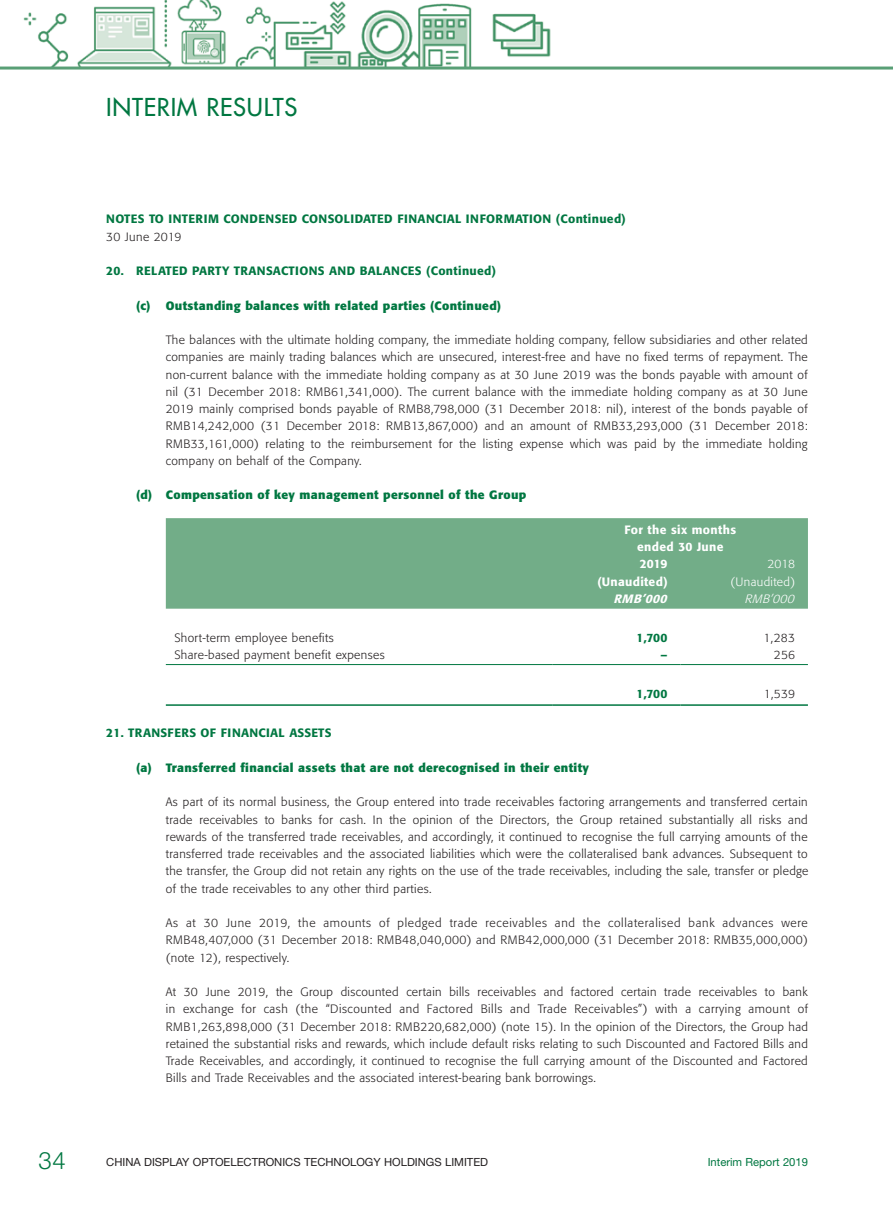
<style>
.page{position:relative;width:893px;height:1212px;background:#fff}
.page>*{position:absolute;margin:0;border:0;box-sizing:border-box;transform-origin:0 0}
.t1{font:500 24px "Futura Std";letter-spacing:.03em;color:#007741}
.t2{font:300 24px "Helvetica Neue LT Std";color:#007741}
.Body_Text{font:300 12px/17.2px "Formata";letter-spacing:.03em;color:#231f20;text-align:justify}
.Heading_2{font:700 12px "Formata";letter-spacing:.03em;color:#007741}
.Heading_1{font:500 12px "Formata";letter-spacing:.03em;color:#007741}
.Body_Text-2{font:500 12px "Formata";letter-spacing:.03em;color:#fff}
.Body_Text-3{font:300 12px "Formata";letter-spacing:.03em;color:#fff}
.Body_Text-4{font:500 12px "Formata";letter-spacing:.01em;color:#007741}
.Body_Text-5{font:300 12px "Formata";letter-spacing:.01em;color:#231f20}
.Body_Text-6{font:italic 500 12px "Formata";color:#fff}
.Body_Text-7{font:italic 300 12px "Formata";color:#fff}
.t3{font:11.25px "Helvetica Neue LT Std";color:#231f20}
.t4{font:11.25px "Helvetica Neue LT Std";color:#007741}
</style>
<div class="page">
<img style="left:0;top:0;width:893px;height:706px">
<hr style="left:0;top:67px;width:893px;height:3px;background:#599f76">
<div style="left:166px;top:518px;width:642px;height:91px;background:#72ad88"></div>
<hr style="left:166px;top:664px;width:387px;height:1px;background:#007741">
<hr style="left:553px;top:664px;width:127px;height:1px;background:#007741">
<hr style="left:680px;top:664px;width:128px;height:1px;background:#007741">
<hr style="left:166px;top:704px;width:387px;height:2px;background:#007741">
<hr style="left:553px;top:704px;width:127px;height:2px;background:#007741">
<hr style="left:680px;top:704px;width:128px;height:2px;background:#007741">
<h1 class="t1" style="left:106px;top:92px;width:193px">INTERIM RESULTS</h1>
<p class="Heading_1" style="left:106px;top:212px;width:521px">NOTES TO INTERIM CONDENSED CONSOLIDATED FINANCIAL INFORMATION (Continued)</p>
<p class="Body_Text-5" style="left:106px;top:229px;width:77px">30 June 2019</p>
<p class="Heading_1" style="left:106px;top:263px;width:391px">20. RELATED PARTY TRANSACTIONS AND BALANCES (Continued)</p>
<p class="Heading_2" style="left:136px;top:298px;width:367px">(c) Outstanding balances with related parties (Continued)</p>
<p class="Body_Text" style="left:166px;top:331px;width:643px">The balances with the ultimate holding company, the immediate holding company, fellow subsidiaries and other related companies are mainly trading balances which are unsecured, interest-free and have no fixed terms of repayment. The non-current balance with the immediate holding company as at 30 June 2019 was the bonds payable with amount of nil (31 December 2018: RMB61,341,000). The current balance with the immediate holding company as at 30 June 2019 mainly comprised bonds payable of RMB8,798,000 (31 December 2018: nil), interest of the bonds payable of RMB14,242,000 (31 December 2018: RMB13,867,000) and an amount of RMB33,293,000 (31 December 2018:<br>RMB33,161,000) relating to the reimbursement for the listing expense which was paid by the immediate holding company on behalf of the Company.</p>
<p class="Heading_2" style="left:136px;top:488px;width:392px">(d) Compensation of key management personnel of the Group</p>
<p class="Body_Text-2" style="left:625px;top:522px;width:113px">For the six months</p>
<p class="Body_Text-2" style="left:637px;top:539px;width:88px">ended 30 June</p>
<p class="Body_Text-2" style="left:640px;top:557px;width:29px">2019</p>
<p class="Body_Text-3" style="left:767px;top:557px;width:29px">2018</p>
<p class="Body_Text-2" style="left:597px;top:574px;width:72px">(Unaudited)</p>
<p class="Body_Text-3" style="left:730px;top:574px;width:66px">(Unaudited)</p>
<p class="Body_Text-6" style="left:613px;top:591px;width:58px">RMB’000</p>
<p class="Body_Text-7" style="left:744px;top:592px;width:55px">RMB’000</p>
<p class="Body_Text" style="left:174px;top:629px;width:161px">Short-term employee benefits</p>
<p class="Body_Text-4" style="left:636px;top:630px;width:33px">1,700</p>
<p class="Body_Text" style="left:763px;top:629px;width:33px">1,283</p>
<p class="Body_Text" style="left:174px;top:646px;width:212px">Share-based payment benefit expenses</p>
<p class="Body_Text-4" style="left:661px;top:647px;width:8px">–</p>
<p class="Body_Text" style="left:774px;top:646px;width:23px">256</p>
<p class="Body_Text-4" style="left:636px;top:686px;width:33px">1,700</p>
<p class="Body_Text" style="left:764px;top:685px;width:33px">1,539</p>
<p class="Heading_1" style="left:106px;top:726px;width:227px">21. TRANSFERS OF FINANCIAL ASSETS</p>
<p class="Heading_2" style="left:136px;top:760px;width:454px">(a) Transferred financial assets that are not derecognised in their entity</p>
<p class="Body_Text" style="left:166px;top:793px;width:644px">As part of its normal business, the Group entered into trade receivables factoring arrangements and transferred certain trade receivables to banks for cash. In the opinion of the Directors, the Group retained substantially all risks and rewards of the transferred trade receivables, and accordingly, it continued to recognise the full carrying amounts of the transferred trade receivables and the associated liabilities which were the collateralised bank advances. Subsequent to the transfer, the Group did not retain any rights on the use of the trade receivables, including the sale, transfer or pledge of the trade receivables to any other third parties.</p>
<p class="Body_Text" style="left:166px;top:914px;width:643px">As at 30 June 2019, the amounts of pledged trade receivables and the collateralised bank advances were RMB48,407,000 (31 December 2018: RMB48,040,000) and RMB42,000,000 (31 December 2018: RMB35,000,000) (note 12), respectively.</p>
<p class="Body_Text" style="left:166px;top:983px;width:644px">At 30 June 2019, the Group discounted certain bills receivables and factored certain trade receivables to bank in exchange for cash (the “Discounted and Factored Bills and Trade Receivables”) with a carrying amount of RMB1,263,898,000 (31 December 2018: RMB220,682,000) (note 15). In the opinion of the Directors, the Group had retained the substantial risks and rewards, which include default risks relating to such Discounted and Factored Bills and Trade Receivables, and accordingly, it continued to recognise the full carrying amount of the Discounted and Factored Bills and Trade Receivables and the associated interest-bearing bank borrowings.</p>
<h1 class="t2" style="left:38px;top:1146px;width:29px">34</h1>
<p class="t3" style="left:106px;top:1155px;width:383px">CHINA DISPLAY OPTOELECTRONICS TECHNOLOGY HOLDINGS LIMITED</p>
<p class="t4" style="left:708px;top:1155px;width:102px">Interim Report 2019</p>
</div>
